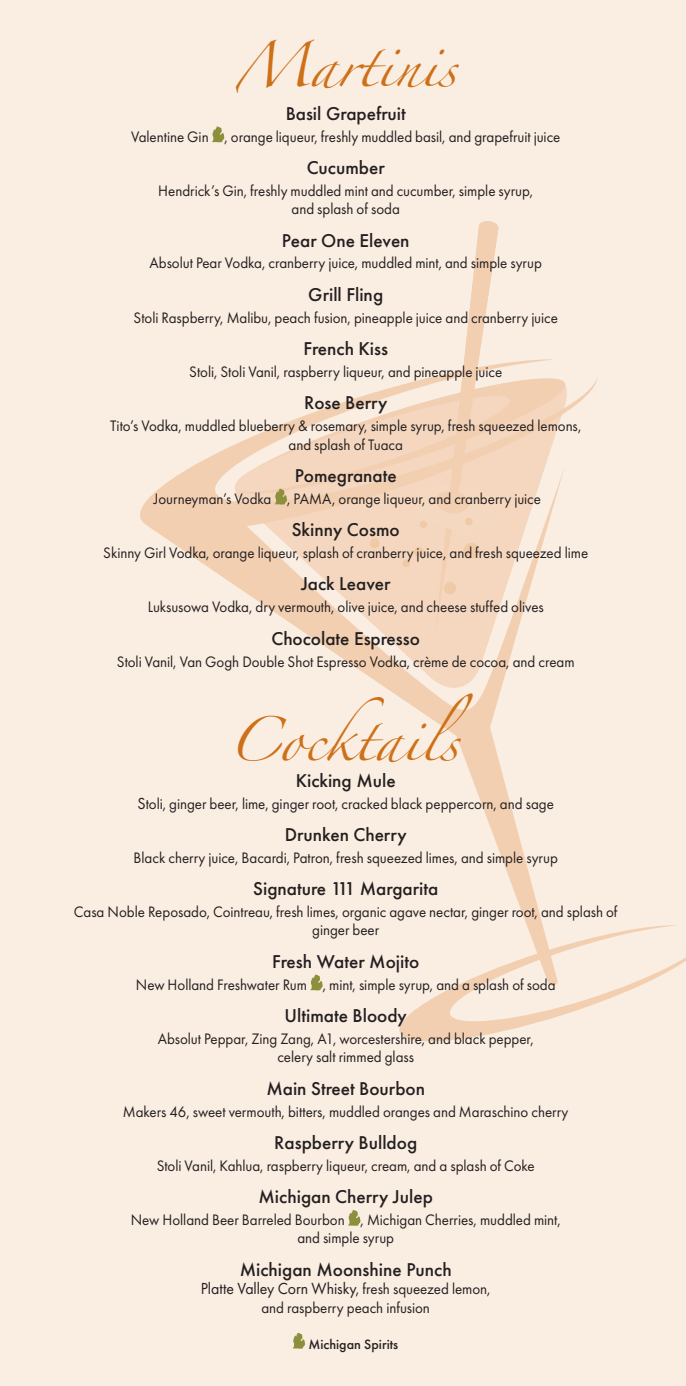
<style>
.page{position:relative;width:686px;height:1386px;background:#fff}
.page>*{position:absolute;margin:0;border:0;box-sizing:border-box;transform-origin:0 0}
.category{font:39.73px "Zapfino";color:#ce7018}
.drink__name{font:500 19.25px "Futura PT";color:#231f20}
.drink__name-2{font:16.62px "Futura PT";letter-spacing:-.005em;color:#231f20;scale:.95 1}
.drink_descrip{font:15.75px/18.4px "Futura PT";letter-spacing:-.005em;color:#231f20;text-align:center;scale:.95 1}
.drink__name-3{font:15.75px/18.4px "Futura PT";letter-spacing:-.005em;color:#231f20;text-align:center;scale:.95 1}
.menu_item{font:500 14px "Futura PT";color:#231f20}
.s1{font-size:16.62px}
.s2{font-size:15.75px}
</style>
<div class="page">
<div style="left:0;top:0;width:685px;height:1386px;background:#faede1"></div>
<svg style="left:399px;top:925px;width:286px;height:117px"></svg>
<svg style="left:140px;top:359px;width:465px;height:627px"></svg>
<svg style="left:236px;top:370px;width:333px;height:131px"></svg>
<svg style="left:369px;top:538px;width:11px;height:11px"></svg>
<svg style="left:402px;top:221px;width:99px;height:414px"></svg>
<svg style="left:212px;top:126px;width:12px;height:16px"></svg>
<svg style="left:274px;top:489px;width:13px;height:16px"></svg>
<svg style="left:310px;top:975px;width:12px;height:15px"></svg>
<svg style="left:348px;top:1210px;width:12px;height:16px"></svg>
<svg style="left:292px;top:1333px;width:13px;height:16px"></svg>
<p class="category" style="left:234px;top:49px;width:223px">Martinis</p>
<p class="drink__name" style="left:285px;top:102px;width:122px">Basil Grapefruit</p>
<p class="drink_descrip" style="left:131px;top:127px;width:453px">Valentine Gin , orange liqueur, freshly muddled basil, and grapefruit juice</p>
<p class="drink__name" style="left:306px;top:156px;width:80px">Cucumber</p>
<p class="drink_descrip" style="left:158px;top:181px;width:396px">Hendrick’s Gin, freshly muddled mint and cucumber, simple syrup,</p>
<p class="drink_descrip" style="left:291px;top:200px;width:115px">and splash of soda</p>
<p class="drink__name" style="left:281px;top:229px;width:129px">Pear One Eleven</p>
<p class="drink_descrip" style="left:149px;top:254px;width:414px">Absolut Pear Vodka, cranberry juice, muddled mint, and simple syrup</p>
<p class="drink__name" style="left:308px;top:283px;width:76px">Grill Fling</p>
<p class="drink_descrip" style="left:133px;top:308px;width:448px">Stoli Raspberry, Malibu, peach fusion, pineapple juice and cranberry juice</p>
<p class="drink__name" style="left:303px;top:337px;width:86px">French Kiss</p>
<p class="drink_descrip" style="left:189px;top:362px;width:331px">Stoli, Stoli Vanil, raspberry liqueur, and pineapple juice</p>
<p class="drink__name" style="left:304px;top:391px;width:85px">Rose Berry</p>
<p class="drink_descrip" style="left:110px;top:417px;width:497px">Tito’s Vodka, muddled blueberry &amp; rosemary, simple syrup, fresh squeezed lemons, and splash of Tuaca</p>
<p class="drink__name" style="left:294px;top:464px;width:103px">Pomegranate</p>
<p class="drink_descrip" style="left:154px;top:489px;width:408px">Journeyman’s Vodka , PAMA, orange liqueur, and cranberry juice</p>
<p class="drink__name" style="left:291px;top:518px;width:109px">Skinny Cosmo</p>
<p class="drink_descrip" style="left:103px;top:544px;width:511px">Skinny Girl Vodka, orange liqueur, splash of cranberry juice, and fresh squeezed lime</p>
<p class="drink__name" style="left:301px;top:572px;width:91px">Jack Leaver</p>
<p class="drink_descrip" style="left:148px;top:598px;width:418px">Luksusowa Vodka, dry vermouth, olive juice, and cheese stuffed olives</p>
<p class="drink__name" style="left:271px;top:627px;width:150px">Chocolate Espresso</p>
<p class="drink_descrip" style="left:117px;top:652px;width:483px">Stoli Vanil, Van Gogh Double Shot Espresso Vodka, crème de cocoa, and cream</p>
<p class="category" style="left:227px;top:723px;width:247px">Cocktails</p>
<p class="drink__name" style="left:295px;top:769px;width:101px">Kicking Mule</p>
<p class="drink_descrip" style="left:137px;top:794px;width:439px"><span class="s1">S</span>toli, ginger beer, lime, ginger root, cracked black peppercorn, and sage</p>
<p class="drink__name" style="left:284px;top:823px;width:123px">Drunken Cherry</p>
<p class="drink_descrip" style="left:133px;top:848px;width:448px">Black cherry juice, Bacardi, Patron, fresh squeezed limes, and simple syrup</p>
<p class="drink__name" style="left:253px;top:877px;width:186px">Signature 111 Margarita</p>
<p class="drink_descrip" style="left:74px;top:903px;width:573px">Casa Noble Reposado, Cointreau, fresh limes, organic agave nectar, ginger root, and splash of ginger beer</p>
<p class="drink__name" style="left:272px;top:950px;width:149px">Fresh Water Mojito</p>
<p class="drink_descrip" style="left:136px;top:975px;width:443px">New Holland Freshwater Rum , mint, simple syrup, and a splash of soda</p>
<p class="drink__name" style="left:284px;top:1004px;width:124px">Ultimate Bloody</p>
<p class="drink_descrip" style="left:157px;top:1029px;width:397px">Absolut Peppar, Zing Zang, A1, worcestershire, and black pepper,</p>
<p class="drink_descrip" style="left:277px;top:1048px;width:145px">celery salt rimmed glass</p>
<p class="drink__name" style="left:266px;top:1077px;width:160px">Main Street Bourbon</p>
<p class="drink_descrip" style="left:123px;top:1102px;width:470px">Makers 46, sweet vermouth, bitters, muddled oranges and Maraschino cherry</p>
<p class="drink__name" style="left:274px;top:1131px;width:144px">Raspberry Bulldog</p>
<p class="drink_descrip" style="left:156px;top:1156px;width:399px">Stoli Vanil, Kahlua, raspberry liqueur, cream, and a splash of Coke</p>
<p class="drink__name" style="left:258px;top:1185px;width:176px">Michigan Cherry Julep</p>
<p class="drink__name-3" style="left:131px;top:1211px;width:454px">New Holland Beer Barreled Bourbon , Michigan Cherries, muddled mint, and simple syrup</p>
<p class="drink__name" style="left:239px;top:1258px;width:213px">Michigan Moonshine Punch</p>
<p class="drink__name-2" style="left:201px;top:1279px;width:306px">Platte Valley Corn Whisky, <span class="s2">fresh squeezed lemon,</span></p>
<p class="drink__name-3" style="left:261px;top:1298px;width:179px">and raspberry peach infusion</p>
<p class="menu_item" style="left:308px;top:1336px;width:91px">Michigan Spirits</p>
</div>
